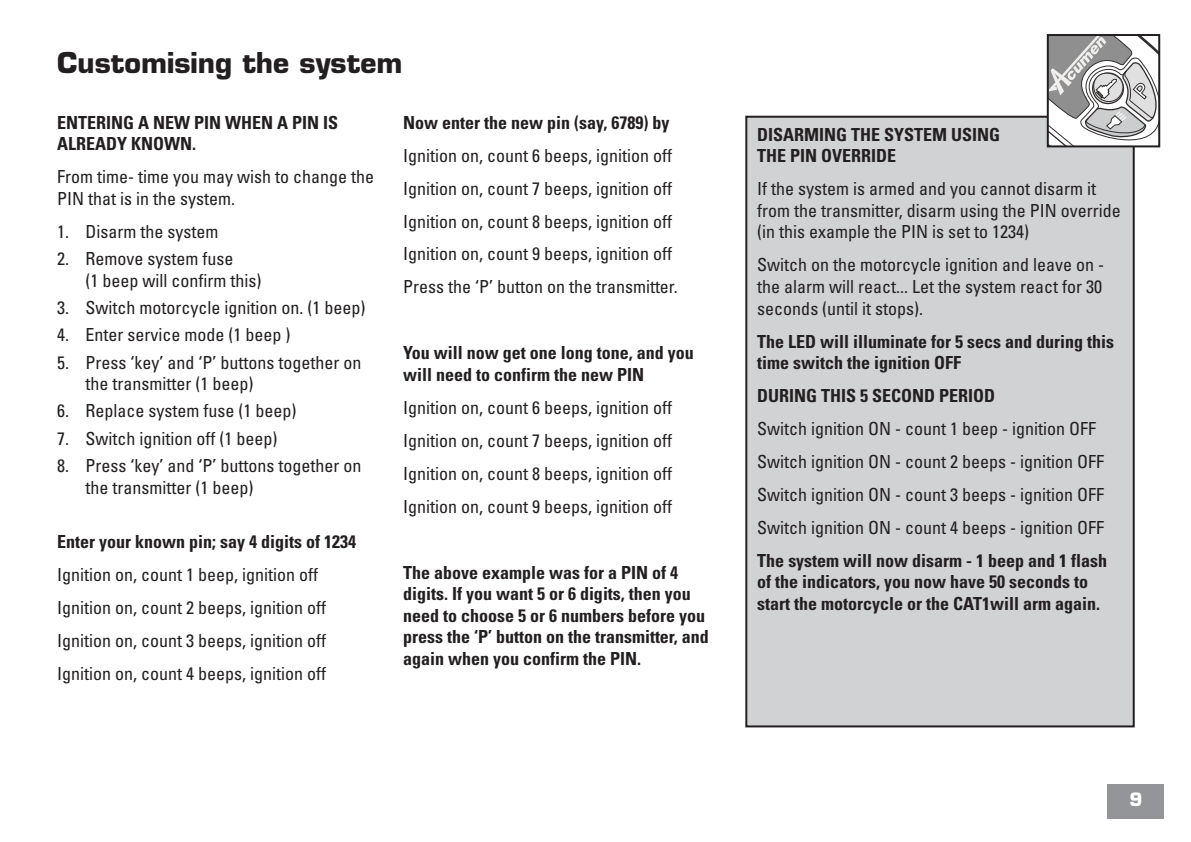
<style>
.page{position:relative;width:1191px;height:842px;background:#fff}
.page>*{position:absolute;margin:0;border:0;box-sizing:border-box;transform-origin:0 0}
.t1{font:700 28px "Eurostile";color:#231f20}
.t2{font:condensed 18px/33px "Univers";color:#231f20}
.t3{font:700 condensed 18px/21.6px "Univers";color:#231f20}
.t4{font:700 18px "Eurostile";color:#fff}
</style>
<div class="page">
<div style="left:1107px;top:784px;width:57px;height:34px;background:#939598"></div>
<div style="left:746px;top:117px;width:387px;height:609px;background:#d1d2d4"></div>
<div style="left:745px;top:116px;width:389px;height:611px;border:2px solid #231f20"></div>
<svg style="left:1049px;top:37px;width:108px;height:107px"></svg>
<div style="left:1046px;top:34px;width:114px;height:113px;border:2px solid #231f20"></div>
<h1 class="t1" style="left:57px;top:52px;width:347px">Customising the system</h1>
<p class="t3" style="left:57px;top:113px;width:282px">ENTERING A NEW PIN WHEN A PIN IS<br>ALREADY KNOWN.</p>
<p class="t2" style="left:57px;top:168px;width:318px;line-height:21.6px">From time- time you may wish to change the<br>PIN that is in the system.</p>
<p class="t2" style="left:57px;top:216px;width:163px">1. Disarm the system</p>
<p class="t2" style="left:85px;top:249px;width:177px;line-height:21.6px;text-indent:-28px">2. Remove system fuse<br>(1 beep will confirm this)</p>
<p class="t2" style="left:57px;top:292px;width:310px">3. Switch motorcycle ignition on. (1 beep)</p>
<p class="t2" style="left:57px;top:320px;width:235px">4. Enter service mode (1 beep )</p>
<p class="t2" style="left:85px;top:353px;width:277px;line-height:21.6px;text-indent:-28px">5. Press ‘key’ and ‘P’ buttons together on the transmitter (1 beep)</p>
<p class="t2" style="left:57px;top:396px;width:241px">6. Replace system fuse (1 beep)</p>
<p class="t2" style="left:57px;top:423px;width:222px">7. Switch ignition off (1 beep)</p>
<p class="t2" style="left:85px;top:456px;width:277px;line-height:21.6px;text-indent:-28px">8. Press ‘key’ and ‘P’ buttons together on the transmitter (1 beep)</p>
<p class="t3" style="left:57px;top:532px;width:300px">Enter your known pin; say 4 digits of 1234</p>
<p class="t2" style="left:57px;top:560px;width:270px">Ignition on, count 1 beep, ignition off Ignition on, count 2 beeps, ignition off Ignition on, count 3 beeps, ignition off Ignition on, count 4 beeps, ignition off</p>
<p class="t3" style="left:403px;top:113px;width:268px">Now enter the new pin (say, 6789) by</p>
<p class="t2" style="left:403px;top:140px;width:276px">Ignition on, count 6 beeps, ignition off Ignition on, count 7 beeps, ignition off Ignition on, count 8 beeps, ignition off Ignition on, count 9 beeps, ignition off Press the ‘P’ button on the transmitter.</p>
<p class="t3" style="left:403px;top:344px;width:292px">You will now get one long tone, and you will need to confirm the new PIN</p>
<p class="t2" style="left:403px;top:392px;width:270px;text-align:justify">Ignition on, count 6 beeps, ignition off Ignition on, count 7 beeps, ignition off Ignition on, count 8 beeps, ignition off Ignition on, count 9 beeps, ignition off</p>
<p class="t3" style="left:403px;top:563px;width:307px">The above example was for a PIN of 4 digits. If you want 5 or 6 digits, then you need to choose 5 or 6 numbers before you press the ‘P’ button on the transmitter, and again when you confirm the PIN.</p>
<p class="t3" style="left:757px;top:125px;width:244px">DISARMING THE SYSTEM USING<br>THE PIN OVERRIDE</p>
<p class="t2" style="left:757px;top:180px;width:365px;line-height:21.6px">If the system is armed and you cannot disarm it from the transmitter, disarm using the PIN override (in this example the PIN is set to 1234)</p>
<p class="t2" style="left:757px;top:256px;width:348px;line-height:21.6px;text-align:justify">Switch on the motorcycle ignition and leave on - the alarm will react... Let the system react for 30 seconds (until it stops).</p>
<p class="t3" style="left:757px;top:332px;width:358px">The LED will illuminate for 5 secs and during this time switch the ignition OFF</p>
<p class="t3" style="left:757px;top:386px;width:239px">DURING THIS 5 SECOND PERIOD</p>
<p class="t2" style="left:757px;top:414px;width:348px">Switch ignition ON - count 1 beep - ignition OFF Switch ignition ON - count 2 beeps - ignition OFF Switch ignition ON - count 3 beeps - ignition OFF Switch ignition ON - count 4 beeps - ignition OFF</p>
<p class="t3" style="left:757px;top:551px;width:351px">The system will now disarm - 1 beep and 1 flash of the indicators, you now have 50 seconds to start the motorcycle or the CAT1will arm again.</p>
<p class="t4" style="left:1129px;top:793px;width:14px">9</p>
</div>
